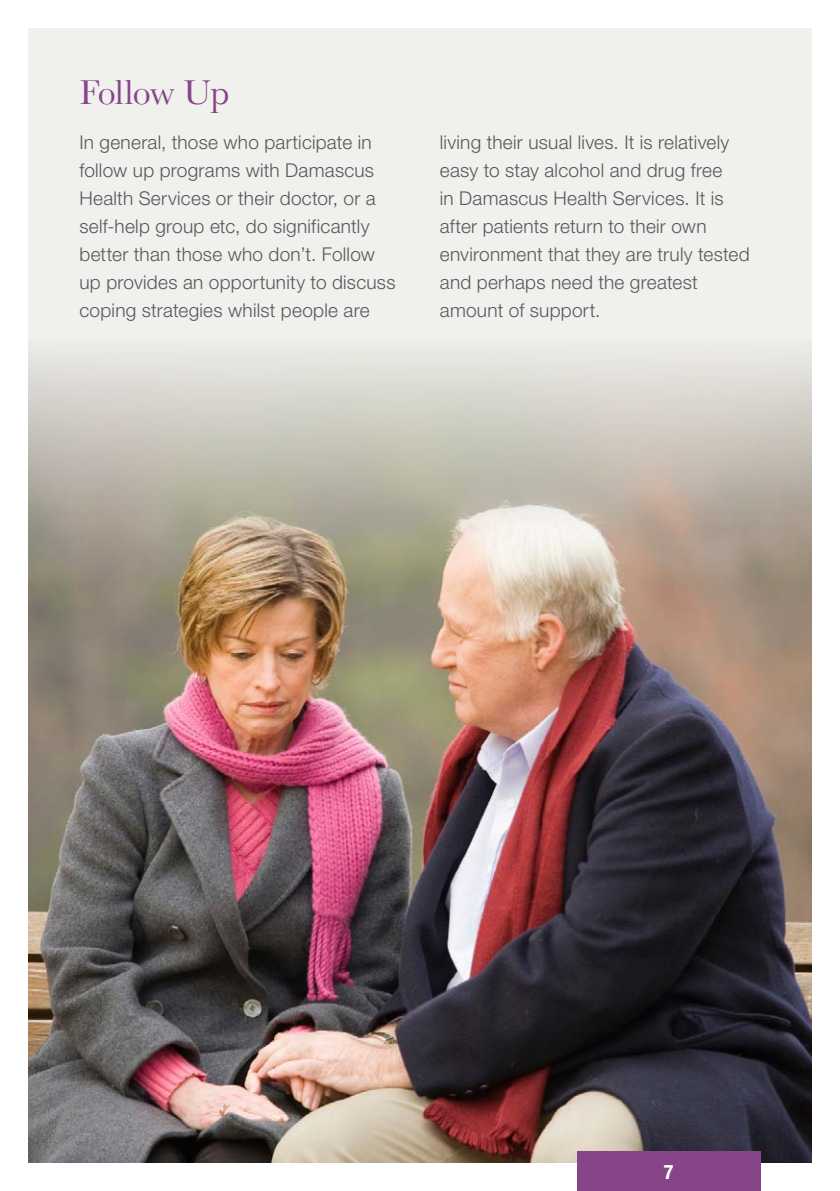
<style>
.page{position:relative;width:840px;height:1191px;background:#fff}
.page>*{position:absolute;margin:0;border:0;box-sizing:border-box;transform-origin:0 0}
.t1{font:36px "Baskerville";letter-spacing:-.015em;color:#864588}
.t2{font:700 condensed 20px "Helvetica Neue";color:#fff}
.t3{font:300 19px/28px "Helvetica Neue";letter-spacing:.015em;color:#56585f}
</style>
<div class="page">
<div style="left:28px;top:28px;width:783px;height:1134px;background:#f0f0ed"></div>
<img style="left:28px;top:355px;width:783px;height:807px">
<div style="left:576px;top:1151px;width:184px;height:40px;background:#864588"></div>
<h1 class="t1" style="left:79px;top:71px;width:151px">Follow Up</h1>
<p class="t3" style="left:79px;top:127px;width:317px">In general, those who participate in follow up programs with Damascus Health Services or their doctor, or a self-help group etc, do significantly better than those who don’t. Follow up provides an opportunity to discuss coping strategies whilst people are</p>
<p class="t3" style="left:439px;top:128px;width:311px">living their usual lives. It is relatively easy to stay alcohol and drug free<br>in Damascus Health Services. It is after patients return to their own environment that they are truly tested and perhaps need the greatest amount of support.</p>
<p class="t2" style="left:663px;top:1159px;width:11px">7</p>
</div>
